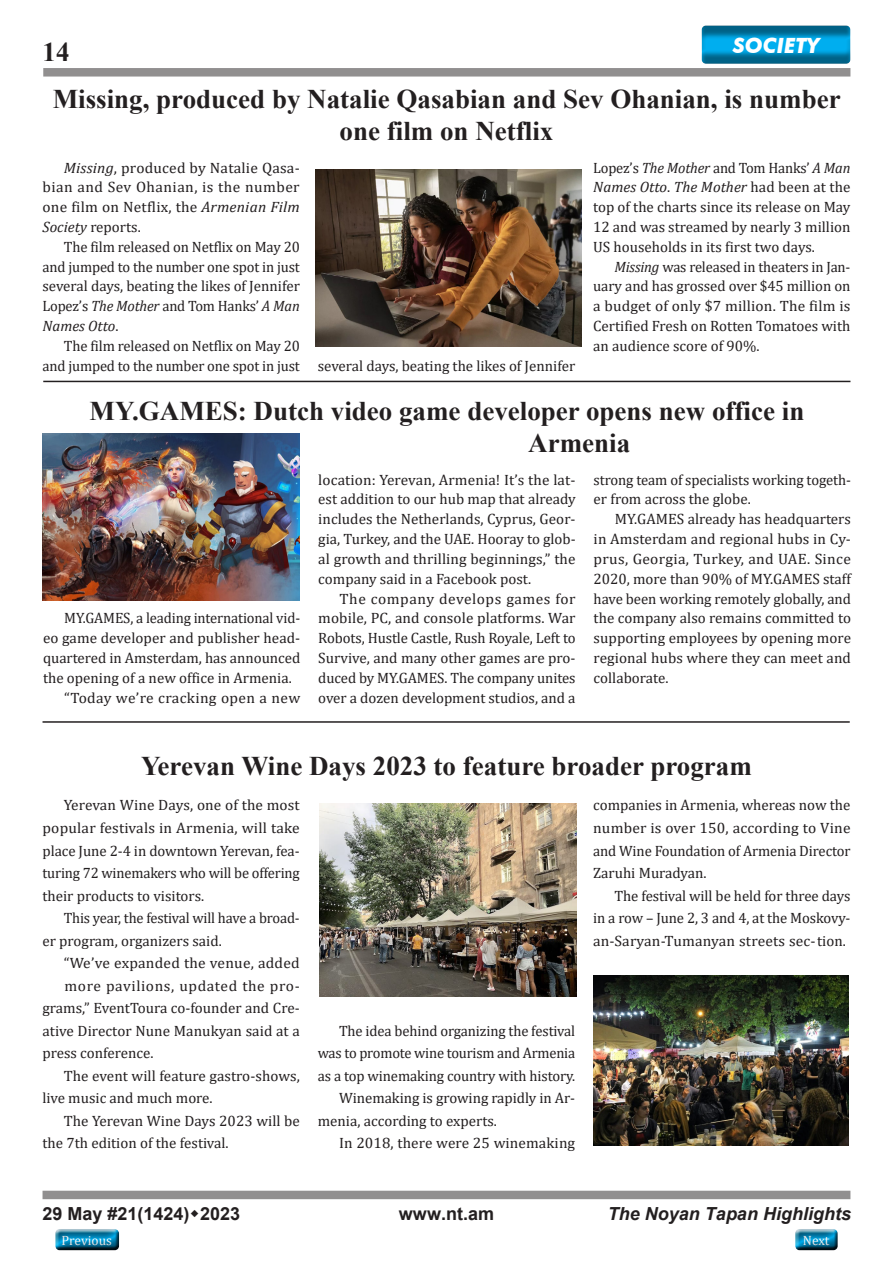
<style>
.page{position:relative;width:893px;height:1263px;background:#fff}
.page>*{position:absolute;margin:0;border:0;box-sizing:border-box;transform-origin:0 0}
.t1{font:700 27px/32.4px "Times New Roman";color:#231f20;text-align:center}
.t2{font:italic 700 21px "Futura BT";color:#fff}
.t3{font:700 18px "Arial";color:#231f20}
.t4{font:italic 700 18px "Arial";color:#231f20}
.t5{font:15px/19.8px "Cambria";color:#231f20;text-align:justify}
.t6{font:15px "Cambria";letter-spacing:.035em;color:#231f20}
.t7{font:15px "Cambria";letter-spacing:.02em;color:#231f20}
.t8{font:13.5px "Cambria";color:#fff}
.s1{font-style:italic}
</style>
<div class="page">
<div style="left:792px;top:1228px;width:50px;height:27px;background:#231f20;opacity:.75"></div>
<div style="left:52px;top:1228px;width:72px;height:27px;background:#231f20;opacity:.75"></div>
<div style="left:43px;top:68px;width:807px;height:9px;background:#918f8f"></div>
<div style="left:43px;top:1191px;width:807px;height:8px;background:#918f8f"></div>
<div style="left:700px;top:24px;width:152px;height:41px;background:#231f20;opacity:.5"></div>
<hr style="left:43px;top:381px;width:807px;height:1px;background:#231f20">
<hr style="left:43px;top:721px;width:807px;height:2px;background:#231f20">
<img style="left:43px;top:433px;width:256px;height:167px">
<img style="left:315px;top:169px;width:266px;height:177px">
<img style="left:319px;top:804px;width:257px;height:192px">
<img style="left:594px;top:976px;width:255px;height:170px">
<h1 class="t1" style="left:43px;top:35px;width:28px">14</h1>
<h2 class="t2" style="left:733px;top:32px;width:88px">SOCIETY</h2>
<h1 class="t1" style="left:53px;top:82px;width:789px">Missing, produced by Natalie Qasabian and Sev Ohanian, is number one film on Netflix</h1>
<p class="t5" style="left:42px;top:157px;width:259px;text-indent:21px"><span class="s1">Missing</span>, produced by Natalie Qasa&shy;bian and Sev Ohanian, is the number one film on Netflix, the <span class="s1">Armenian Film Society</span> reports.</p>
<p class="t5" style="left:42px;top:237px;width:259px;text-indent:21px">The film released on Netflix on May 20 and jumped to the number one spot in just several days, beating the likes of Jennifer Lopez’s <span class="s1">The Mother</span> and Tom Hanks’ <span class="s1">A Man Names Otto</span>.</p>
<p class="t5" style="left:42px;top:336px;width:534px;text-indent:21px">The film released on Netflix on May 20<br>and jumped to the number one spot in just several days, beating the likes of Jennifer</p>
<p class="t5" style="left:593px;top:157px;width:259px">Lopez’s <span class="s1">The Mother</span> and Tom Hanks’ <span class="s1">A Man Names Otto</span>. <span class="s1">The Mother</span> had been at the top of the charts since its release on May 12 and was streamed by nearly 3 million US households in its first two days.</p>
<p class="t5" style="left:593px;top:256px;width:259px;text-indent:21px"><span class="s1">Missing</span> was released in theaters in Jan&shy;uary and has grossed over $45 million on a budget of only $7 million. The film is Certified Fresh on Rotten Tomatoes with an audience score of 90%.</p>
<h1 class="t1" style="left:528px;top:394px;width:278px;text-align:left;text-indent:-439px">MY.GAMES: Dutch video game developer opens new office in<br>Armenia</h1>
<p class="t5" style="left:43px;top:608px;width:259px;text-indent:21px">MY.GAMES, a leading international vid&shy;eo game developer and publisher head&shy;quartered in Amsterdam, has announced the opening of a new office in Armenia.</p>
<p class="t7" style="left:64px;top:688px;width:238px">“Today we’re cracking open a new</p>
<p class="t5" style="left:318px;top:470px;width:259px">location: Yerevan, Armenia! It’s the lat&shy;est addition to our hub map that already includes the Netherlands, Cyprus, Geor&shy;gia, Turkey, and the UAE. Hooray to glob&shy;al growth and thrilling beginnings,” the company said in a Facebook post.</p>
<p class="t5" style="left:318px;top:588px;width:259px;text-indent:21px">The company develops games for mobile, PС, and console platforms. War Robots, Hustle Castle, Rush Royale, Left to Survive, and many other games are pro&shy;duced by MY.GAMES. The company unites over a dozen development studios, and a</p>
<p class="t5" style="left:594px;top:470px;width:259px">strong team of specialists working togeth&shy;er from across the globe.</p>
<p class="t5" style="left:594px;top:509px;width:259px;text-indent:21px">MY.GAMES already has headquarters in Amsterdam and regional hubs in Cy&shy;prus, Georgia, Turkey, and UAE. Since 2020, more than 90% of MY.GAMES staff have been working remotely globally, and the company also remains committed to supporting employees by opening more regional hubs where they can meet and collaborate.</p>
<h1 class="t1" style="left:141px;top:749px;width:612px">Yerevan Wine Days 2023 to feature broader program</h1>
<p class="t5" style="left:42px;top:794px;width:259px;line-height:22.5px;text-indent:21px">Yerevan Wine Days, one of the most popular festivals in Armenia, will take place June 2-4 in downtown Yerevan, fea&shy;turing 72 winemakers who will be offering their products to visitors.</p>
<p class="t5" style="left:42px;top:906px;width:259px;line-height:22.5px;text-indent:21px">This year, the festival will have a broad&shy;er program, organizers said.</p>
<p class="t5" style="left:64px;top:953px;width:238px">“We’ve expanded the venue, added</p>
<p class="t6" style="left:65px;top:976px;width:237px">more pavilions, updated the pro-</p>
<p class="t5" style="left:42px;top:998px;width:259px">grams,” EventToura co-founder and Cre-</p>
<p class="t5" style="left:42px;top:1020px;width:259px">ative Director Nune Manukyan said at a</p>
<p class="t5" style="left:42px;top:1043px;width:113px">press conference.</p>
<p class="t5" style="left:42px;top:1064px;width:259px;line-height:22.5px;text-indent:21px">The event will feature gastro-shows, live music and much more.</p>
<p class="t5" style="left:42px;top:1109px;width:259px;line-height:22.5px;text-indent:21px">The Yerevan Wine Days 2023 will be the 7th edition of the festival.</p>
<p class="t5" style="left:593px;top:794px;width:259px;line-height:22.5px">companies in Armenia, whereas now the number is over 150, according to Vine and Wine Foundation of Armenia Director Zaruhi Muradyan.</p>
<p class="t5" style="left:593px;top:884px;width:259px;line-height:22.5px;text-indent:21px">The festival will be held for three days in a row – June 2, 3 and 4, at the Moskovy&shy;an-Saryan-Tumanyan streets sec-tion.</p>
<p class="t5" style="left:318px;top:1019px;width:259px;line-height:22.5px;text-indent:21px">The idea behind organizing the festival was to promote wine tourism and Armenia as a top winemaking country with history.</p>
<p class="t5" style="left:318px;top:1086px;width:259px;line-height:22.5px;text-indent:21px">Winemaking is growing rapidly in Ar&shy;menia, according to experts.</p>
<p class="t5" style="left:339px;top:1133px;width:238px">In 2018, there were 25 winemaking</p>
<p class="t3" style="left:43px;top:1201px;width:199px">29 May #21(1424) 2023</p>
<p class="t3" style="left:399px;top:1201px;width:97px">www.nt.am</p>
<p class="t4" style="left:608px;top:1202px;width:245px">The Noyan Tapan Highlights</p>
<p class="t8" style="left:62px;top:1232px;width:52px">Previous</p>
<p class="t8" style="left:803px;top:1232px;width:28px">Next</p>
</div>
